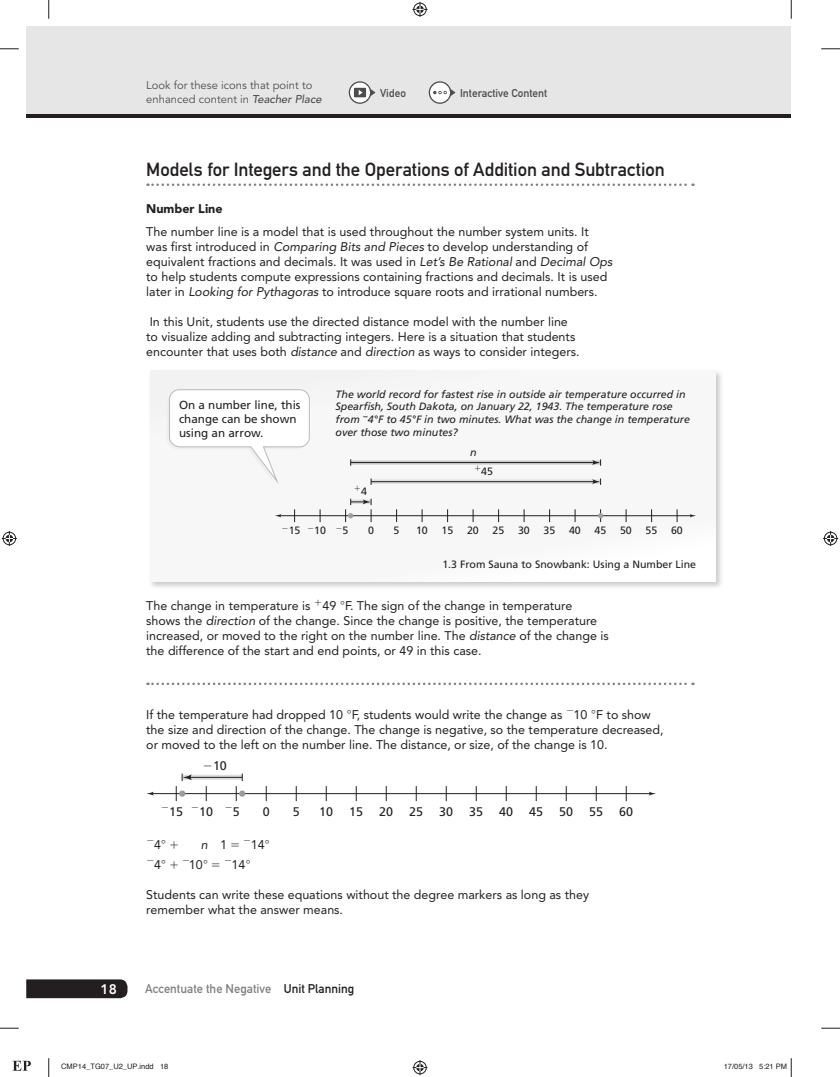
<style>
.page{position:relative;width:840px;height:1077px;background:#fff}
.page>*{position:absolute;margin:0;border:0;box-sizing:border-box;transform-origin:0 0}
.t1{font:18.75px "DIN Mittelschrift Std";letter-spacing:-.005em;color:#231f20}
.t2{font:800 13.75px "Avenir LT Std";color:#fff}
.t3{font:12.5px/15px "Avenir LT Std";color:#231f20}
.t4{font:12.5px "Frutiger LT Std";color:#231f20}
.t5{font:12.5px "DIN Mittelschrift Std";color:#808080}
.t6{font:11.75px/14px "Frutiger LT Std";color:#231f20}
.t7{font:11.25px/13.8px "Avenir LT Std";color:#4d4d4d}
.t8{font:11.25px "DIN Mittelschrift Std";color:#4d4d4d}
.t9{font:italic 10.62px/12.8px "Frutiger LT Std";color:#231f20}
.t10{font:10.62px "Frutiger LT Std";color:#231f20}
.t11{font:10.12px "Pearson MATHPRO02";color:#231f20}
.t12{font:7.5px "Helvetica";color:#231f20}
.s1{font-weight:500;font-style:italic}
.s2{font-weight:900}
.s3{font-style:italic}
.s4{font-family:"Pearson MATHPRO02"}
.s5{font-family:"Avenir LT Std";font-size:12.5px}
.s6{font-size:12.5px}
.s7{color:#231f20}
</style>
<div class="page">
<div style="left:26px;top:88px;width:765px;height:30px;background:#231f20"></div>
<div style="left:26px;top:26px;width:765px;height:88px;background:#e6e6e6"></div>
<svg style="left:148px;top:183px;width:545px;height:3px"></svg>
<svg style="left:148px;top:682px;width:545px;height:3px"></svg>
<svg style="left:626px;top:786px;width:1px;height:15px"></svg>
<hr style="left:151px;top:793px;width:500px;height:1px;background:#231f20">
<svg style="left:146px;top:791px;width:8px;height:4px"></svg>
<svg style="left:649px;top:791px;width:7px;height:4px"></svg>
<svg style="left:206px;top:786px;width:1px;height:15px"></svg>
<svg style="left:296px;top:786px;width:1px;height:15px"></svg>
<svg style="left:326px;top:786px;width:1px;height:15px"></svg>
<svg style="left:356px;top:786px;width:1px;height:15px"></svg>
<svg style="left:386px;top:786px;width:1px;height:15px"></svg>
<svg style="left:416px;top:786px;width:1px;height:15px"></svg>
<svg style="left:446px;top:786px;width:1px;height:15px"></svg>
<svg style="left:476px;top:786px;width:1px;height:15px"></svg>
<svg style="left:506px;top:786px;width:1px;height:15px"></svg>
<svg style="left:536px;top:786px;width:1px;height:15px"></svg>
<svg style="left:566px;top:786px;width:1px;height:15px"></svg>
<svg style="left:596px;top:786px;width:1px;height:15px"></svg>
<svg style="left:266px;top:786px;width:1px;height:15px"></svg>
<svg style="left:192px;top:775px;width:44px;height:4px"></svg>
<hr style="left:187px;top:777px;width:55px;height:1px;background:#231f20">
<svg style="left:236px;top:773px;width:9px;height:28px"></svg>
<svg style="left:176px;top:773px;width:16px;height:28px"></svg>
<img style="left:151px;top:372px;width:570px;height:215px">
<svg style="left:150px;top:370px;width:565px;height:211px"></svg>
<svg style="left:677px;top:509px;width:1px;height:13px"></svg>
<svg style="left:294px;top:509px;width:1px;height:13px"></svg>
<hr style="left:279px;top:515px;width:413px;height:1px;background:#231f20">
<svg style="left:275px;top:514px;width:6px;height:3px"></svg>
<svg style="left:690px;top:514px;width:6px;height:3px"></svg>
<svg style="left:320px;top:509px;width:1px;height:13px"></svg>
<svg style="left:396px;top:509px;width:1px;height:13px"></svg>
<svg style="left:422px;top:509px;width:1px;height:13px"></svg>
<svg style="left:447px;top:509px;width:1px;height:13px"></svg>
<svg style="left:473px;top:509px;width:1px;height:13px"></svg>
<svg style="left:498px;top:509px;width:1px;height:13px"></svg>
<svg style="left:524px;top:509px;width:1px;height:13px"></svg>
<svg style="left:549px;top:509px;width:1px;height:13px"></svg>
<svg style="left:575px;top:509px;width:1px;height:13px"></svg>
<svg style="left:626px;top:509px;width:1px;height:13px"></svg>
<svg style="left:651px;top:509px;width:1px;height:13px"></svg>
<svg style="left:372px;top:479px;width:220px;height:4px"></svg>
<hr style="left:371px;top:481px;width:225px;height:1px;background:#231f20">
<svg style="left:592px;top:478px;width:9px;height:7px"></svg>
<svg style="left:598px;top:509px;width:5px;height:13px"></svg>
<svg style="left:345px;top:498px;width:27px;height:24px"></svg>
<svg style="left:351px;top:460px;width:241px;height:4px"></svg>
<hr style="left:351px;top:462px;width:245px;height:1px;background:#231f20">
<svg style="left:592px;top:459px;width:9px;height:6px"></svg>
<svg style="left:167px;top:388px;width:143px;height:95px"></svg>
<svg style="left:26px;top:979px;width:102px;height:19px;background:#2c2829"></svg>
<svg style="left:349px;top:81px;width:27px;height:23px"></svg>
<svg style="left:429px;top:81px;width:27px;height:23px"></svg>
<svg style="left:0;top:48px;width:19px;height:2px"></svg>
<svg style="left:821px;top:48px;width:19px;height:2px"></svg>
<svg style="left:0;top:1027px;width:19px;height:1px"></svg>
<svg style="left:821px;top:1027px;width:19px;height:1px"></svg>
<svg style="left:48px;top:0;width:2px;height:19px"></svg>
<svg style="left:48px;top:1058px;width:2px;height:18px"></svg>
<svg style="left:790px;top:0;width:2px;height:19px"></svg>
<svg style="left:412px;top:2px;width:16px;height:15px"></svg>
<svg style="left:412px;top:1060px;width:16px;height:14px"></svg>
<svg style="left:2px;top:531px;width:15px;height:15px"></svg>
<svg style="left:823px;top:531px;width:15px;height:15px"></svg>
<svg style="left:790px;top:1058px;width:2px;height:18px"></svg>
<svg style="left:12px;top:1060px;width:19px;height:10px"></svg>
<svg style="left:355px;top:486px;width:5px;height:5px"></svg>
<svg style="left:475px;top:466px;width:5px;height:5px"></svg>
<p class="t7" style="left:146px;top:78px;width:177px">Look for these icons that point to enhanced content in <span class="s1">Teacher Place</span></p>
<p class="t8" style="left:380px;top:86px;width:28px">Video</p>
<p class="t8" style="left:460px;top:86px;width:89px">Interactive Content</p>
<p class="t1" style="left:146px;top:158px;width:520px">Models for Integers and the Operations of Addition and Subtraction</p>
<p class="t3" style="left:146px;top:198px;width:444px;line-height:22.5px"><span class="s2">Number Line<br></span>The number line is a model that is used throughout the number system units. It</p>
<p class="t3" style="left:146px;top:239px;width:468px">was first introduced in <span class="s3">Comparing Bits and Pieces</span> to develop understanding of equivalent fractions and decimals. It was used in <span class="s3">Let’s Be Rational</span> and <span class="s3">Decimal Ops </span>to help students compute expressions containing fractions and decimals. It is used later in <span class="s3">Looking for Pythagoras</span> to introduce square roots and irrational numbers.</p>
<p class="t3" style="left:146px;top:314px;width:435px">In this Unit, students use the directed distance model with the number line<br>to visualize adding and subtracting integers. Here is a situation that students encounter that uses both <span class="s3">distance</span> and <span class="s3">direction</span> as ways to consider integers.</p>
<p class="t6" style="left:179px;top:397px;width:123px">On a number line, this change can be shown using an arrow.</p>
<p class="t9" style="left:336px;top:387px;width:356px">The world record for fastest rise in outside air temperature occurred in Spearfish, South Dakota, on January 22, 1943. The temperature rose from <sup>−</sup>4°F to 45°F in two minutes. What was the change in temperature over those two minutes?</p>
<p class="t9" style="left:470px;top:446px;width:8px">n</p>
<p class="t10" style="left:361px;top:485px;width:7px">4</p>
<p class="t10" style="left:481px;top:465px;width:13px">45</p>
<p class="t10" style="left:282px;top:524px;width:69px">−15 −10 −5</p>
<p class="t10" style="left:394px;top:524px;width:7px">5</p>
<p class="t10" style="left:416px;top:524px;width:13px">10</p>
<p class="t10" style="left:442px;top:524px;width:13px">15</p>
<p class="t10" style="left:467px;top:524px;width:13px">20</p>
<p class="t10" style="left:442px;top:558px;width:255px">1.3 From Sauna to Snowbank: Using a Number Line</p>
<p class="t10" style="left:368px;top:524px;width:7px">0</p>
<p class="t10" style="left:493px;top:524px;width:13px">25</p>
<p class="t10" style="left:518px;top:524px;width:13px">30</p>
<p class="t10" style="left:544px;top:524px;width:13px">35</p>
<p class="t10" style="left:569px;top:524px;width:13px">40</p>
<p class="t10" style="left:595px;top:524px;width:13px">45</p>
<p class="t10" style="left:620px;top:524px;width:13px">50</p>
<p class="t10" style="left:646px;top:524px;width:13px">55</p>
<p class="t10" style="left:671px;top:524px;width:13px">60</p>
<p class="t3" style="left:146px;top:598px;width:464px">The change in temperature is <sup>+</sup>49 F. The sign of the change in temperature shows the <span class="s3">direction</span> of the change. Since the change is positive, the temperature increased, or moved to the right on the number line. The <span class="s3">distance</span> of the change is the difference of the start and end points, or 49 in this case.</p>
<p class="t3" style="left:146px;top:707px;width:519px">If the temperature had dropped 10 F, students would write the change as <sup>-</sup>10 F to show the size and direction of the change. The change is negative, so the temperature decreased, or moved to the left on the number line. The distance, or size, of the change is 10.</p>
<p class="t4" style="left:203px;top:757px;width:26px">−10</p>
<p class="t4" style="left:161px;top:803px;width:80px">−15 −10 −5</p>
<p class="t4" style="left:263px;top:803px;width:8px">0</p>
<p class="t4" style="left:293px;top:803px;width:8px">5</p>
<p class="t4" style="left:319px;top:803px;width:15px">10</p>
<p class="t4" style="left:349px;top:803px;width:15px">15</p>
<p class="t4" style="left:379px;top:803px;width:15px">20</p>
<p class="t4" style="left:409px;top:803px;width:15px">25</p>
<p class="t4" style="left:439px;top:803px;width:15px">30</p>
<p class="t4" style="left:469px;top:803px;width:15px">35</p>
<p class="t4" style="left:499px;top:803px;width:15px">40</p>
<p class="t4" style="left:529px;top:803px;width:15px">45</p>
<p class="t4" style="left:559px;top:803px;width:15px">50</p>
<p class="t4" style="left:589px;top:803px;width:15px">55</p>
<p class="t4" style="left:619px;top:803px;width:15px">60</p>
<p class="t3" style="left:148px;top:834px;width:119px;line-height:20px;text-indent:53px"><span class="s3">n</span> 1<span class="s4">=</span> <sup>-</sup>14 <sup>-</sup>4 <span class="s4">+</span> <sup>-</sup>10 <span class="s4">=</span> <sup>-</sup>14</p>
<p class="t3" style="left:146px;top:887px;width:444px">Students can write these equations without the degree markers as long as they remember what the answer means.</p>
<p class="t11" style="left:148px;top:834px;width:32px">-<span class="s5">4</span> <span class="s6">+</span></p>
<p class="t2" style="left:101px;top:980px;width:18px">18</p>
<p class="t5" style="left:145px;top:981px;width:211px">Accentuate the Negative <span class="s7">Unit Planning</span></p>
<p class="t12" style="left:61px;top:1060px;width:109px">CMP14_TG07_U2_UP.indd 18</p>
<p class="t12" style="left:724px;top:1060px;width:65px">17/05/13 5:21 PM</p>
</div>
